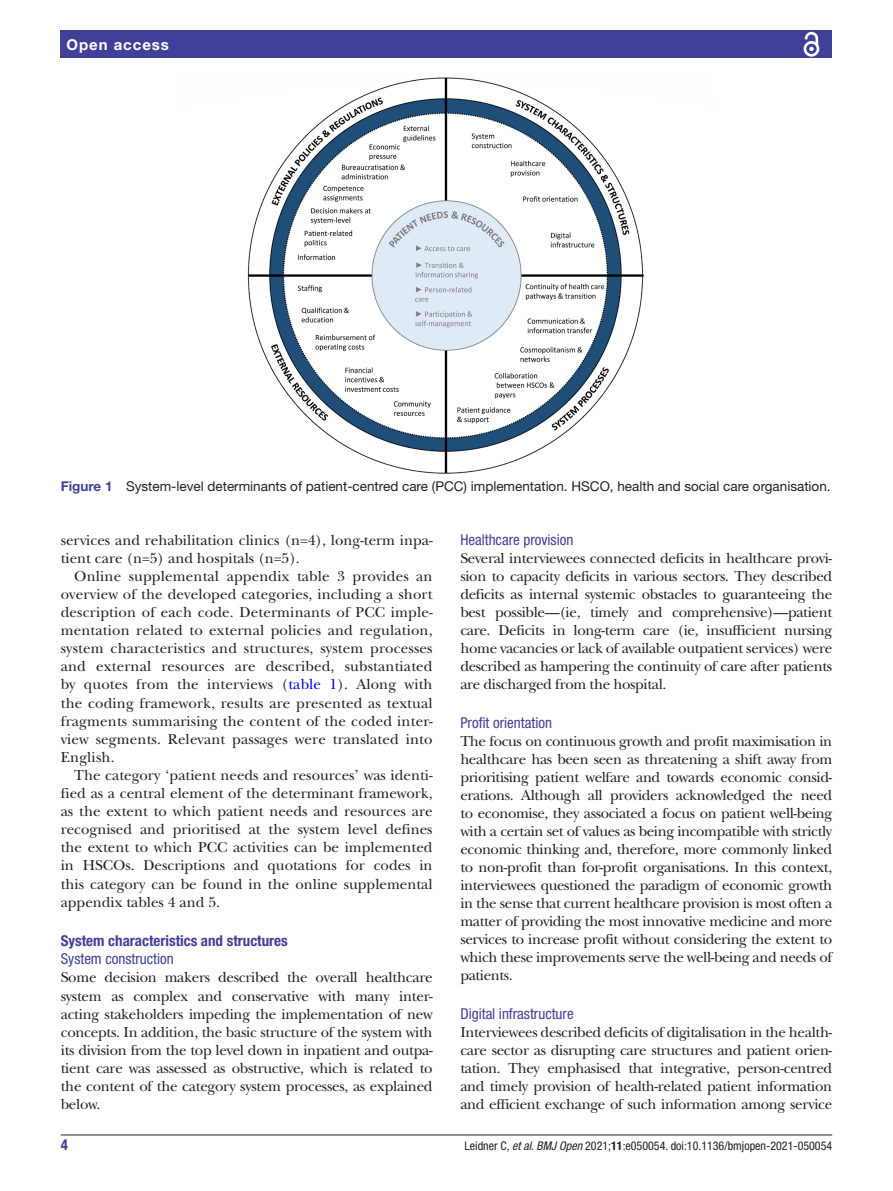
<style>
.page{position:relative;width:893px;height:1191px;background:#fff}
.page>*{position:absolute;margin:0;border:0;box-sizing:border-box;transform-origin:0 0}
.t1{font:15px/18.1px "New Baskerville";letter-spacing:-.015em;color:#231f20;text-align:justify}
.t2{font:condensed 15px "Helvetica Neue LT Std";color:#414099}
.t3{font:700 condensed 15px "Helvetica Neue LT Std";color:#414099}
.t4{font:700 15px "Helvetica Neue LT Std";letter-spacing:.065em;color:#fff}
.t5{font:13.5px "Helvetica Neue LT Std";color:#231f20}
.t6{font:condensed 12px "Helvetica Neue LT Std";color:#231f20}
.s1{font-weight:700;color:#414099}
.s2{color:#00f}
.s3{font-style:italic}
.s4{font-weight:700}
</style>
<div class="page">
<hr style="left:61px;top:1134px;width:771px;height:1px;background:#231f20">
<div style="left:61px;top:31px;width:771px;height:27px;background:#414099"></div>
<svg style="left:803px;top:31px;width:17px;height:26px"></svg>
<img style="left:247px;top:77px;width:397px;height:396px">
<p class="t4" style="left:66px;top:35px;width:104px">Open access</p>
<p class="t5" style="left:61px;top:478px;width:771px"><span class="s1">Figure 1</span> System--level determinants of patient--centred care (PCC) implementation. HSCO, health and social care organisation.</p>
<p class="t1" style="left:61px;top:531px;width:373px">services and rehabilitation clinics (n=4), long-term inpa&shy;tient care (n=5) and hospitals (n=5).</p>
<p class="t1" style="left:61px;top:567px;width:373px;text-indent:14px">Online supplemental appendix table 3 provides an overview of the developed categories, including a short description of each code. Determinants of PCC imple&shy;mentation related to external policies and regulation, system characteristics and structures, system processes and external resources are described, substantiated by quotes from the interviews (<span class="s2">table 1</span>). Along with the coding framework, results are presented as textual fragments summarising the content of the coded inter&shy;view segments. Relevant passages were translated into English.</p>
<p class="t1" style="left:61px;top:766px;width:373px;text-indent:14px">The category ‘patient needs and resources’ was identi&shy;fied as a central element of the determinant framework, as the extent to which patient needs and resources are recognised and prioritised at the system level defines the extent to which PCC activities can be implemented in HSCOs. Descriptions and quotations for codes in this category can be found in the online supplemental appendix tables 4 and 5.</p>
<p class="t3" style="left:61px;top:931px;width:229px">System characteristics and structures</p>
<p class="t2" style="left:61px;top:950px;width:114px">System construction</p>
<p class="t1" style="left:61px;top:968px;width:373px">Some decision makers described the overall healthcare system as complex and conservative with many inter&shy;acting stakeholders impeding the implementation of new concepts. In addition, the basic structure of the system with its division from the top level down in inpatient and outpa&shy;tient care was assessed as obstructive, which is related to the content of the category system processes, as explained below.</p>
<p class="t2" style="left:460px;top:531px;width:114px">Healthcare provision</p>
<p class="t1" style="left:460px;top:549px;width:373px">Several interviewees connected deficits in healthcare provi&shy;sion to capacity deficits in various sectors. They described deficits as internal systemic obstacles to guaranteeing the best possible—(ie, timely and comprehensive)—patient care. Deficits in long-term care (ie, insufficient nursing home vacancies or lack of available outpatient services) were described as hampering the continuity of care after patients are discharged from the hospital.</p>
<p class="t2" style="left:460px;top:714px;width:93px">Profit orientation</p>
<p class="t1" style="left:460px;top:732px;width:373px">The focus on continuous growth and profit maximisation in healthcare has been seen as threatening a shift away from prioritising patient welfare and towards economic consid&shy;erations. Although all providers acknowledged the need to economise, they associated a focus on patient well-being with a certain set of values as being incompatible with strictly economic thinking and, therefore, more commonly linked to non-profit than for-profit organisations. In this context, interviewees questioned the paradigm of economic growth in the sense that current healthcare provision is most often a matter of providing the most innovative medicine and more services to increase profit without considering the extent to which these improvements serve the well-being and needs of patients.</p>
<p class="t2" style="left:460px;top:1005px;width:115px">Digital infrastructure</p>
<p class="t1" style="left:460px;top:1023px;width:373px">Interviewees described deficits of digitalisation in the health&shy;care sector as disrupting care structures and patient orien&shy;tation. They emphasised that integrative, person-centred and timely provision of health-related patient information and efficient exchange of such information among service</p>
<p class="t3" style="left:61px;top:1135px;width:9px">4</p>
<p class="t6" style="left:465px;top:1138px;width:369px">Leidner C, <span class="s3">et al</span>. <span class="s3">BMJ Open</span> 2021;<span class="s4">11</span>:e050054. doi:10.1136/bmjopen-2021-050054</p>
</div>
